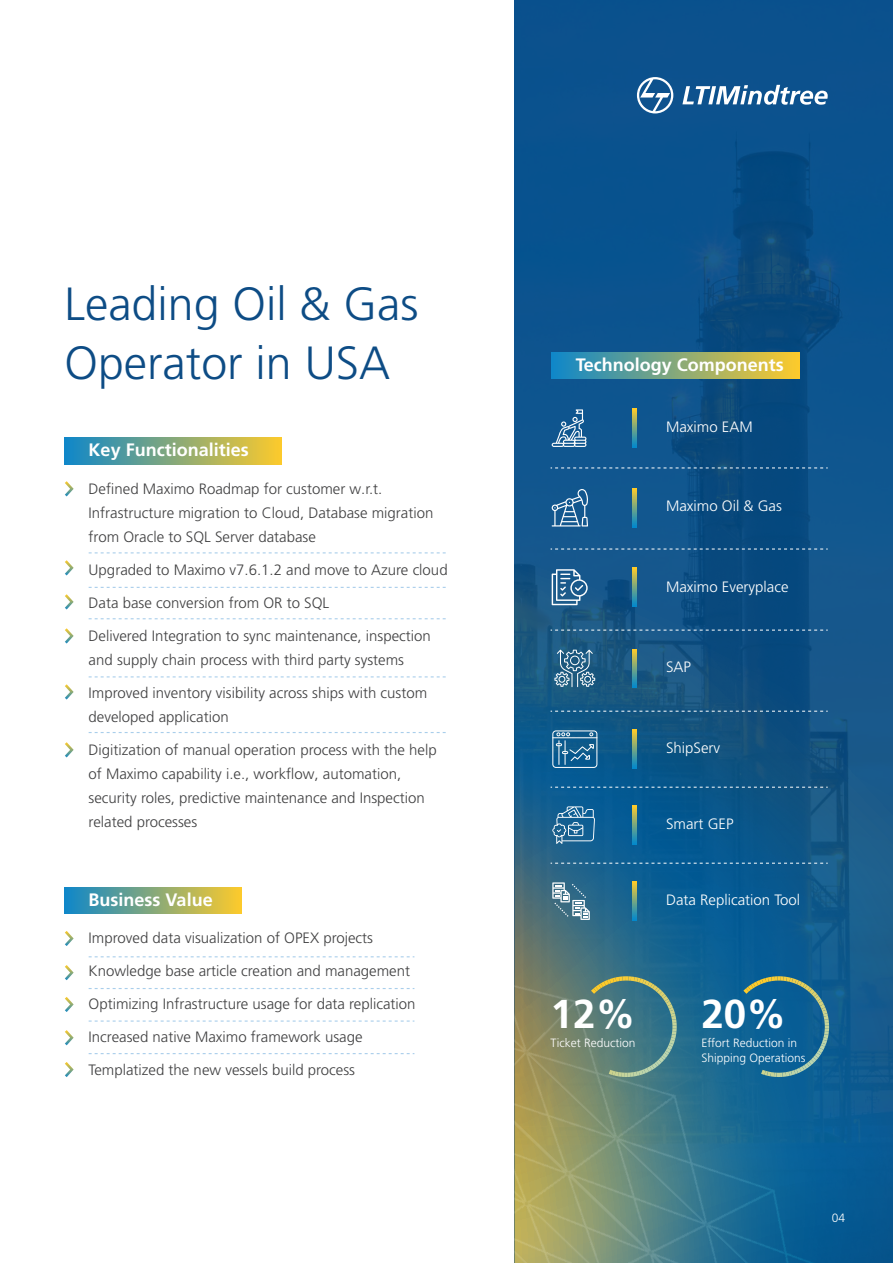
<style>
.page{position:relative;width:893px;height:1263px;background:#fff}
.page>*{position:absolute;margin:0;border:0;box-sizing:border-box;transform-origin:0 0}
.t1{font:300 46.5px/58.5px "Frutiger LT Pro";color:#0d4c85}
.t2{font:700 40.35px "Frutiger LT Pro";color:#fff}
.t3{font:700 18px "Frutiger LT Pro";color:#fff}
.t4{font:300 15px/24px "Frutiger LT Pro";color:#404041}
.t5{font:300 15px "Frutiger LT Pro";color:#fff}
.t6{font:300 12px/15px "Frutiger LT Pro";color:#fff}
</style>
<div class="page">
<div style="left:514px;top:0;width:379px;height:1263px;background:#0b518d"></div>
<img style="left:514px;top:113px;width:379px;height:1150px">
<svg style="left:637px;top:77px;width:36px;height:36px"></svg>
<svg style="left:682px;top:85px;width:146px;height:20px"></svg>
<svg style="left:65px;top:481px;width:9px;height:15px"></svg>
<svg style="left:65px;top:560px;width:9px;height:15px"></svg>
<svg style="left:65px;top:594px;width:9px;height:15px"></svg>
<svg style="left:65px;top:628px;width:9px;height:15px"></svg>
<svg style="left:65px;top:684px;width:9px;height:15px"></svg>
<svg style="left:65px;top:742px;width:9px;height:15px"></svg>
<div style="left:65px;top:438px;width:217px;height:26px;background:linear-gradient(to right,#0f87c9,#fdca2b)"></div>
<svg style="left:89px;top:552px;width:357px;height:1px"></svg>
<svg style="left:89px;top:587px;width:357px;height:1px"></svg>
<svg style="left:89px;top:618px;width:357px;height:1px"></svg>
<svg style="left:89px;top:676px;width:357px;height:1px"></svg>
<svg style="left:89px;top:732px;width:357px;height:1px"></svg>
<svg style="left:65px;top:931px;width:9px;height:15px"></svg>
<svg style="left:65px;top:965px;width:9px;height:15px"></svg>
<svg style="left:65px;top:997px;width:9px;height:15px"></svg>
<svg style="left:65px;top:1030px;width:9px;height:15px"></svg>
<svg style="left:65px;top:1062px;width:9px;height:15px"></svg>
<svg style="left:89px;top:956px;width:325px;height:1px"></svg>
<svg style="left:89px;top:988px;width:325px;height:1px"></svg>
<svg style="left:89px;top:1020px;width:325px;height:2px"></svg>
<svg style="left:89px;top:1053px;width:325px;height:1px"></svg>
<div style="left:65px;top:887px;width:176px;height:27px;background:linear-gradient(to right,#0f87c9,#fbca2d)"></div>
<svg style="left:551px;top:468px;width:277px;height:1px"></svg>
<svg style="left:551px;top:549px;width:277px;height:1px"></svg>
<svg style="left:633px;top:409px;width:3px;height:38px"></svg>
<svg style="left:633px;top:488px;width:3px;height:39px"></svg>
<svg style="left:633px;top:568px;width:3px;height:38px"></svg>
<svg style="left:633px;top:649px;width:3px;height:39px"></svg>
<svg style="left:551px;top:711px;width:277px;height:1px"></svg>
<svg style="left:551px;top:630px;width:277px;height:1px"></svg>
<svg style="left:633px;top:730px;width:3px;height:38px"></svg>
<svg style="left:743px;top:976px;width:86px;height:101px"></svg>
<svg style="left:591px;top:976px;width:86px;height:101px;background:#517f80"></svg>
<div style="left:552px;top:352px;width:247px;height:27px;background:linear-gradient(to right,#0f87c9,#fcca2c)"></div>
<svg style="left:552px;top:569px;width:36px;height:36px"></svg>
<svg style="left:552px;top:409px;width:34px;height:38px"></svg>
<svg style="left:552px;top:489px;width:37px;height:37px"></svg>
<svg style="left:554px;top:650px;width:41px;height:37px;background:#53819e"></svg>
<svg style="left:552px;top:730px;width:45px;height:38px"></svg>
<svg style="left:551px;top:787px;width:277px;height:1px"></svg>
<svg style="left:633px;top:806px;width:3px;height:38px"></svg>
<svg style="left:552px;top:806px;width:43px;height:38px"></svg>
<svg style="left:551px;top:863px;width:277px;height:1px"></svg>
<svg style="left:633px;top:882px;width:3px;height:38px"></svg>
<svg style="left:552px;top:882px;width:38px;height:38px"></svg>
<h1 class="t1" style="left:64px;top:275px;width:355px">Leading Oil &amp; Gas<br>Operator in USA</h1>
<p class="t3" style="left:89px;top:440px;width:162px">Key Functionalities</p>
<p class="t4" style="left:89px;top:476px;width:346px">Defined Maximo Roadmap for customer w.r.t.<br>Infrastructure migration to Cloud, Database migration from Oracle to SQL Server database</p>
<p class="t4" style="left:89px;top:557px;width:360px">Upgraded to Maximo v7.6.1.2 and move to Azure cloud</p>
<p class="t4" style="left:89px;top:590px;width:242px">Data base conversion from OR to SQL</p>
<p class="t4" style="left:89px;top:623px;width:344px">Delivered Integration to sync maintenance, inspection and supply chain process with third party systems</p>
<p class="t4" style="left:89px;top:680px;width:340px">Improved inventory visibility across ships with custom developed application</p>
<p class="t4" style="left:89px;top:737px;width:350px">Digitization of manual operation process with the help of Maximo capability i.e., workflow, automation, security roles, predictive maintenance and Inspection related processes</p>
<p class="t3" style="left:89px;top:889px;width:126px">Business Value</p>
<p class="t4" style="left:89px;top:926px;width:286px">Improved data visualization of OPEX projects</p>
<p class="t4" style="left:89px;top:959px;width:323px">Knowledge base article creation and management</p>
<p class="t4" style="left:89px;top:992px;width:328px">Optimizing Infrastructure usage for data replication</p>
<p class="t4" style="left:89px;top:1025px;width:275px">Increased native Maximo framework usage</p>
<p class="t4" style="left:89px;top:1058px;width:268px">Templatized the new vessels build process</p>
<p class="t3" style="left:576px;top:354px;width:210px">Technology Components</p>
<p class="t5" style="left:666px;top:418px;width:88px">Maximo EAM</p>
<p class="t5" style="left:666px;top:498px;width:117px">Maximo Oil &amp; Gas</p>
<p class="t5" style="left:666px;top:578px;width:124px">Maximo Everyplace</p>
<p class="t5" style="left:666px;top:658px;width:27px">SAP</p>
<p class="t5" style="left:666px;top:739px;width:56px">ShipServ</p>
<p class="t5" style="left:666px;top:815px;width:69px">Smart GEP</p>
<p class="t5" style="left:666px;top:891px;width:136px">Data Replication Tool</p>
<h2 class="t2" style="left:551px;top:990px;width:87px">12%</h2>
<p class="t6" style="left:551px;top:1035px;width:86px">Ticket Reduction</p>
<h2 class="t2" style="left:701px;top:990px;width:87px">20%</h2>
<p class="t6" style="left:701px;top:1035px;width:106px">Effort Reduction in<br>Shipping Operations</p>
<p class="t6" style="left:832px;top:1210px;width:15px">04</p>
<p class="t6" style="left:838px;top:1210px;width:8px">6</p>
</div>
